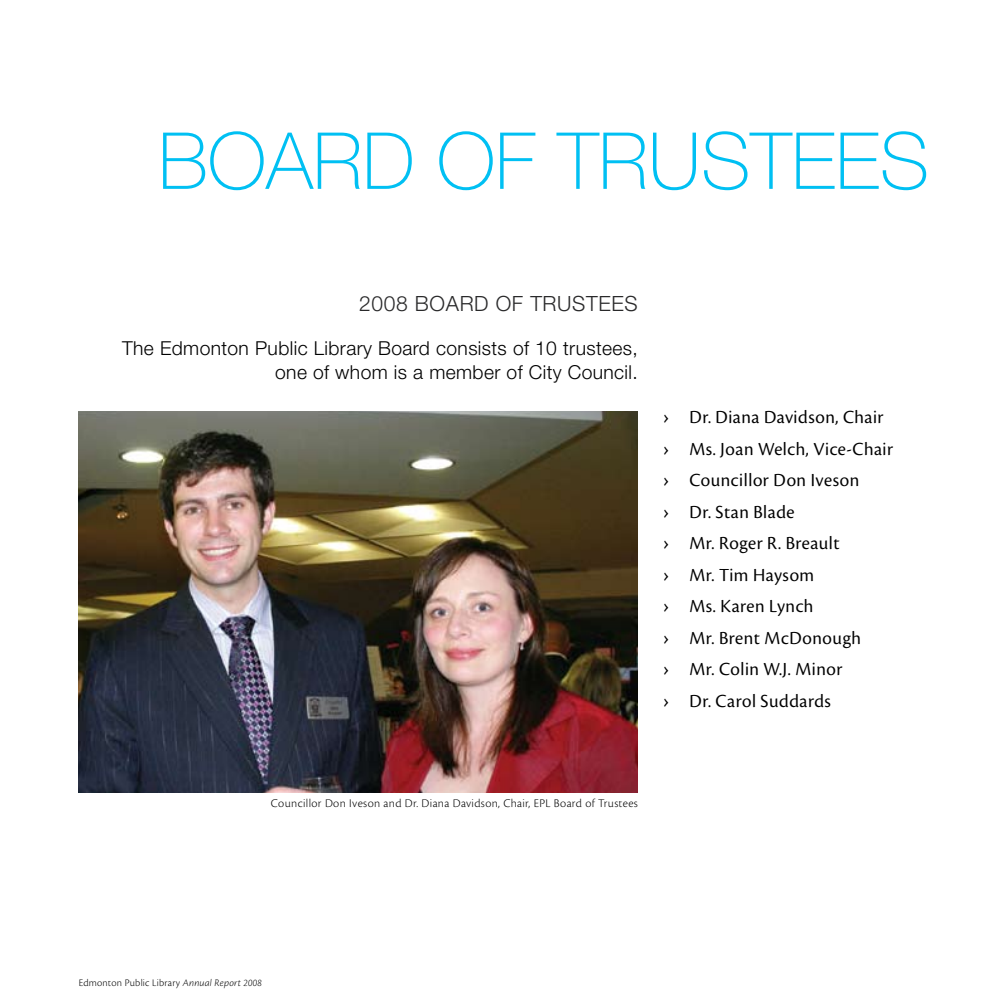
<style>
.page{position:relative;width:1008px;height:1008px;background:#fff}
.page>*{position:absolute;margin:0;border:0;box-sizing:border-box;transform-origin:0 0}
.t1{font:100 78.75px "Helvetica Neue LT Std";color:#00c0f3}
.t2{font:300 21px "Helvetica Neue LT Std";letter-spacing:.03em;color:#29292a}
.t3{font:19.25px/31.5px "Cronos Pro Disp";letter-spacing:.03em;color:#000}
.t4{font:300 19.25px/24.5px "Helvetica Neue LT Std";letter-spacing:.02em;color:#000;text-align:right}
.t5{font:300 12.25px "Cronos Pro";letter-spacing:.03em;color:#000}
.t6{font:300 10.5px "Cronos Pro";letter-spacing:.02em;color:#000}
.s1{font-family:"Cronos Pro"}
.s2{font-style:italic}
</style>
<div class="page">
<img style="left:79px;top:411px;width:559px;height:381px">
<h1 class="t1" style="left:158px;top:116px;width:767px">BOARD OF TRUSTEES</h1>
<p class="t2" style="left:359px;top:291px;width:280px">2008 Board of Trustees</p>
<p class="t4" style="left:122px;top:335px;width:517px">The Edmonton Public Library Board consists of 10 trustees, one of whom is a member of City Council.</p>
<p class="t3" style="left:662px;top:402px;width:233px"><span class="s1">›</span> Dr. Diana Davidson, Chair <span class="s1">›</span> Ms. Joan Welch, Vice-Chair <span class="s1">›</span> Councillor Don Iveson<br><span class="s1">›</span> Dr. Stan Blade<br><span class="s1">›</span> Mr. Roger R. Breault<br><span class="s1">›</span> Mr. Tim Haysom<br><span class="s1">›</span> Ms. Karen Lynch<br><span class="s1">›</span> Mr. Brent McDonough<br><span class="s1">›</span> Mr. Colin W.J. Minor<br><span class="s1">›</span> Dr. Carol Suddards</p>
<p class="t5" style="left:271px;top:796px;width:368px">Councillor Don Iveson and Dr. Diana Davidson, Chair, EPL Board of Trustees</p>
<p class="t6" style="left:79px;top:977px;width:185px">Edmonton Public Library <span class="s2">Annual Report 2008</span></p>
</div>
